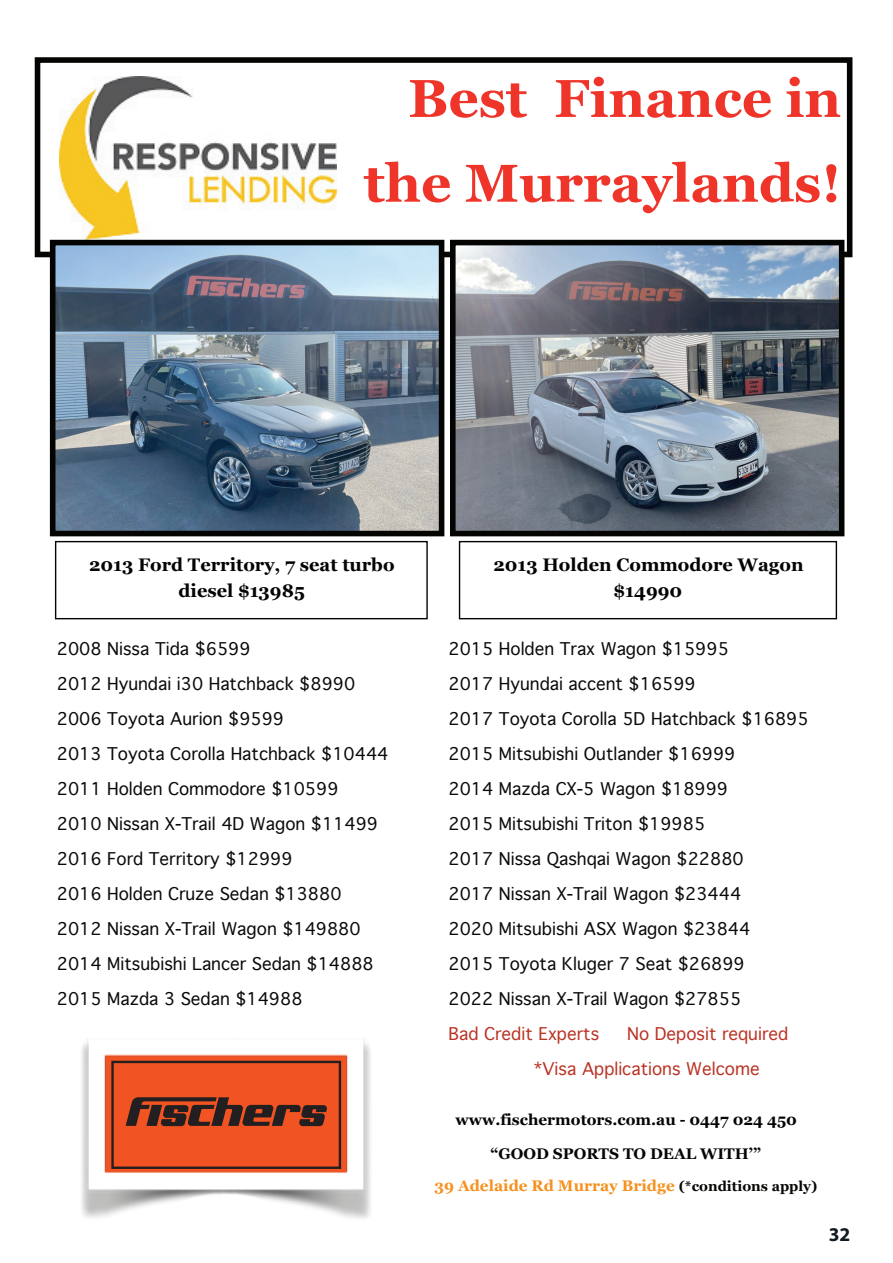
<style>
.page{position:relative;width:893px;height:1263px;background:#fff}
.page>*{position:absolute;margin:0;border:0;box-sizing:border-box;transform-origin:0 0}
.t1{font:700 53.1px/84.8px "Georgia";color:#ef342a;text-align:right}
.t2{font:700 19.5px "Myriad Pro";color:#101a21}
.t3{font:700 18.15px/25.2px "Georgia";color:#040503;text-align:center}
.t4{font:16.8px/35px "Geneva";color:#080a08}
.t5{font:16.8px/35px "Geneva";color:#ba3325}
.t6{font:700 15.45px/32.1px "Georgia";color:#f6911e;text-align:center}
.t7{font:700 15.45px "Georgia";color:#040503}
.s1{color:#050605}
.s2{font-size:13.95px;color:#070705}
</style>
<div class="page">
<img style="left:82px;top:1038px;width:289px;height:181px">
<img style="left:60px;top:76px;width:277px;height:164px">
<div style="left:35px;top:57px;width:817px;height:200px;border:6px solid #040503"></div>
<div style="left:55px;top:541px;width:373px;height:78px;border:1px solid #040503"></div>
<div style="left:459px;top:541px;width:378px;height:78px;border:1px solid #040503"></div>
<img style="left:457px;top:247px;width:380px;height:282px">
<div style="left:450px;top:240px;width:394px;height:296px;border:6px solid #040503"></div>
<img style="left:57px;top:247px;width:380px;height:282px">
<div style="left:50px;top:240px;width:394px;height:296px;border:6px solid #040503"></div>
<h1 class="t1" style="left:364px;top:53px;width:479px">Best Finance in the Murraylands!</h1>
<p class="t3" style="left:89px;top:551px;width:307px">2013 Ford Territory, 7 seat turbo diesel $13985</p>
<p class="t3" style="left:493px;top:551px;width:312px">2013 Holden Commodore Wagon $14990</p>
<p class="t4" style="left:57px;top:632px;width:333px">2008 Nissa Tida $6599<br>2012 Hyundai i30 Hatchback $8990<br>2006 Toyota Aurion $9599<br>2013 Toyota Corolla Hatchback $10444<br>2011 Holden Commodore $10599<br>2010 Nissan X-Trail 4D Wagon $11499<br>2016 Ford Territory $12999<br>2016 Holden Cruze Sedan $13880<br>2012 Nissan X-Trail Wagon $149880<br>2014 Mitsubishi Lancer Sedan $14888<br>2015 Mazda 3 Sedan $14988</p>
<p class="t4" style="left:449px;top:632px;width:362px">2015 Holden Trax Wagon $15995<br>2017 Hyundai accent $16599<br>2017 Toyota Corolla 5D Hatchback $16895<br>2015 Mitsubishi Outlander $16999<br>2014 Mazda CX-5 Wagon $18999<br>2015 Mitsubishi Triton $19985<br>2017 Nissa Qashqai Wagon $22880<br>2017 Nissan X-Trail Wagon $23444<br>2020 Mitsubishi ASX Wagon $23844<br>2015 Toyota Kluger 7 Seat $26899<br>2022 Nissan X-Trail Wagon $27855</p>
<p class="t5" style="left:449px;top:1017px;width:152px">Bad Credit Experts</p>
<p class="t5" style="left:534px;top:1017px;width:256px;text-indent:93px">No Deposit required *Visa Applications Welcome</p>
<p class="t7" style="left:456px;top:1108px;width:343px">www.fischermotors.com.au - 0447 024 450</p>
<p class="t6" style="left:435px;top:1137px;width:384px"><span class="s1">“GOOD SPORTS TO DEAL WITH’”<br></span>39 Adelaide Rd Murray Bridge <span class="s2">(*conditions apply)</span></p>
<p class="t2" style="left:829px;top:1221px;width:23px">32</p>
</div>
